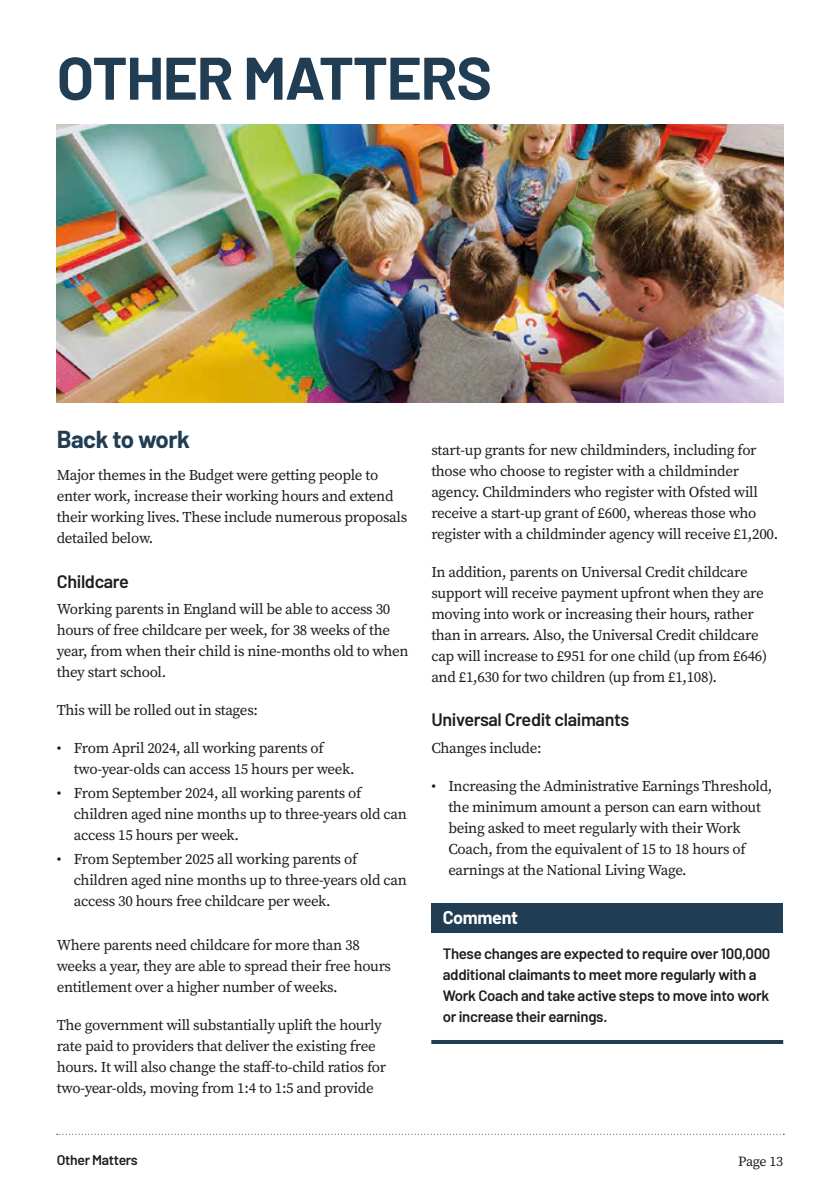
<style>
.page{position:relative;width:840px;height:1191px;background:#fff}
.page>*{position:absolute;margin:0;border:0;box-sizing:border-box;transform-origin:0 0}
.t1{font:700 60px "Barlow";letter-spacing:-.02em;color:#213d53}
.t2{font:700 24px "Barlow";letter-spacing:-.02em;color:#213d53}
.t3{font:600 18px "Barlow";letter-spacing:-.02em;color:#1d1d1b}
.t4{font:700 18px "Barlow";letter-spacing:-.02em;color:#fff}
.t5{font:15px/21px "Source Serif Pro";letter-spacing:-.02em;color:#1d1d1b}
.t6{font:600 15px/21px "Barlow";letter-spacing:-.02em;color:#1d1d1b}
.t7{font:600 14px "Barlow";letter-spacing:-.02em;color:#1d1d1b}
.t8{font:14px "Source Serif Pro";letter-spacing:-.025em;color:#1d1d1b}
</style>
<div class="page">
<svg style="left:57px;top:1133px;width:724px;height:1px"></svg>
<img style="left:57px;top:125px;width:725px;height:278px">
<div style="left:431px;top:903px;width:351px;height:29px;background:#213d53"></div>
<hr style="left:431px;top:1040px;width:351px;height:4px;background:#213d53">
<h1 class="t1" style="left:57px;top:34px;width:436px">OTHER MATTERS</h1>
<h2 class="t2" style="left:57px;top:421px;width:135px">Back to work</h2>
<p class="t5" style="left:57px;top:464px;width:352px">Major themes in the Budget were getting people to enter work, increase their working hours and extend their working lives. These include numerous proposals detailed below.</p>
<p class="t3" style="left:57px;top:568px;width:74px">Childcare</p>
<p class="t5" style="left:57px;top:599px;width:353px">Working parents in England will be able to access 30 hours of free childcare per week, for 38 weeks of the year, from when their child is nine-months old to when they start school.</p>
<p class="t5" style="left:57px;top:700px;width:203px">This will be rolled out in stages:</p>
<p class="t5" style="left:74px;top:738px;width:282px;text-indent:-17px">• From April 2024, all working parents of two-year-olds can access 15 hours per week.</p>
<p class="t5" style="left:74px;top:782px;width:334px;text-indent:-17px">• From September 2024, all working parents of children aged nine months up to three-years old can access 15 hours per week.</p>
<p class="t5" style="left:74px;top:848px;width:334px;text-indent:-17px">• From September 2025 all working parents of children aged nine months up to three-years old can access 30 hours free childcare per week.</p>
<p class="t5" style="left:57px;top:934px;width:335px">Where parents need childcare for more than 38 weeks a year, they are able to spread their free hours entitlement over a higher number of weeks.</p>
<p class="t5" style="left:57px;top:1014px;width:330px">The government will substantially uplift the hourly rate paid to providers that deliver the existing free hours. It will also change the staff-to-child ratios for two-year-olds, moving from 1:4 to 1:5 and provide</p>
<p class="t5" style="left:431px;top:439px;width:348px">start-up grants for new childminders, including for those who choose to register with a childminder agency. Childminders who register with Ofsted will receive a start-up grant of £600, whereas those who register with a childminder agency will receive £1,200.</p>
<p class="t5" style="left:431px;top:561px;width:337px">In addition, parents on Universal Credit childcare support will receive payment upfront when they are moving into work or increasing their hours, rather than in arrears. Also, the Universal Credit childcare cap will increase to £951 for one child (up from £646) and £1,630 for two children (up from £1,108).</p>
<p class="t3" style="left:431px;top:706px;width:199px">Universal Credit claimants</p>
<p class="t5" style="left:431px;top:737px;width:112px">Changes include:</p>
<p class="t5" style="left:448px;top:775px;width:325px;text-indent:-17px">• Increasing the Administrative Earnings Threshold, the minimum amount a person can earn without being asked to meet regularly with their Work Coach, from the equivalent of 15 to 18 hours of earnings at the National Living Wage.</p>
<p class="t4" style="left:442px;top:904px;width:77px">Comment</p>
<p class="t6" style="left:442px;top:942px;width:329px">These changes are expected to require over 100,000 additional claimants to meet more regularly with a Work Coach and take active steps to move into work or increase their earnings.</p>
<p class="t7" style="left:57px;top:1149px;width:82px">Other Matters</p>
<p class="t8" style="left:737px;top:1151px;width:47px">Page 13</p>
</div>
